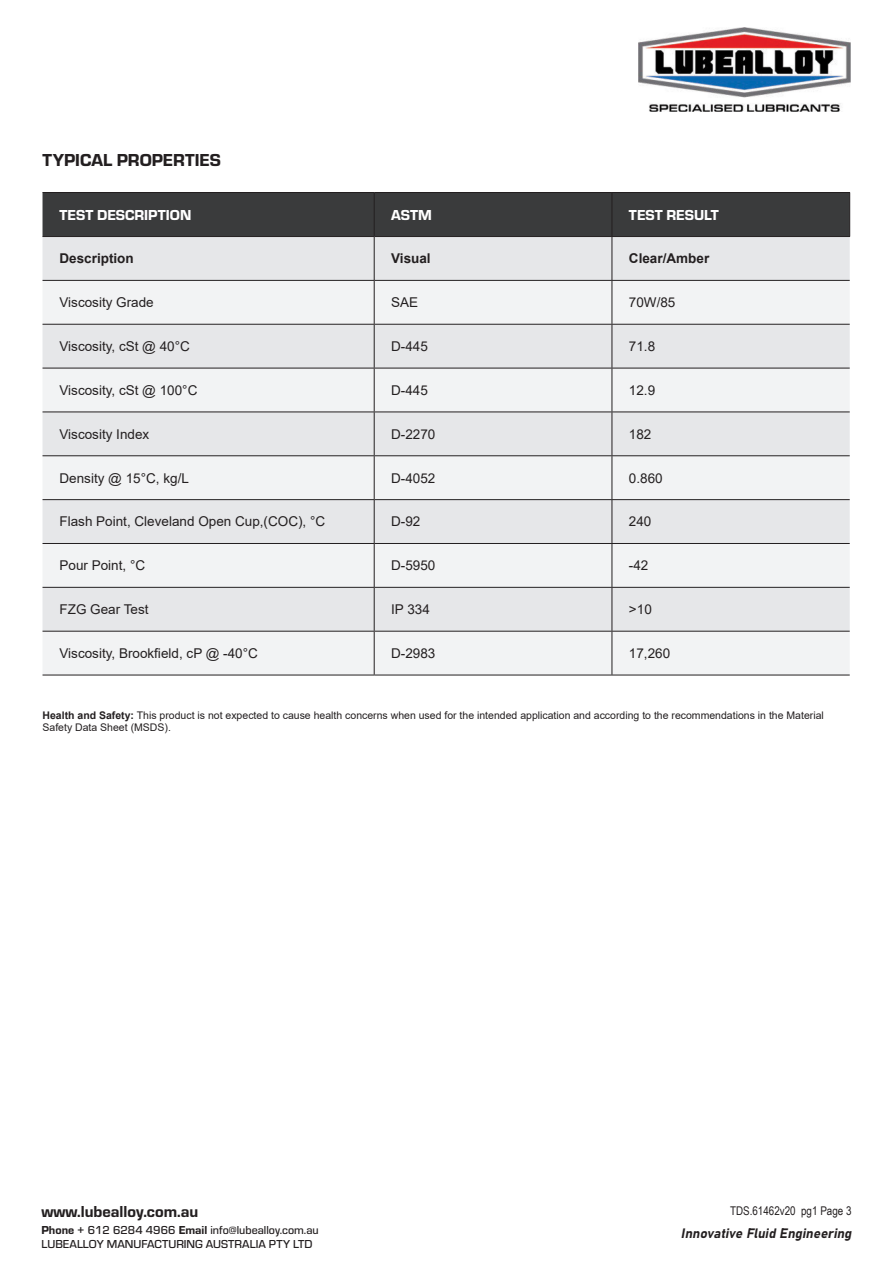
<style>
.page{position:relative;width:893px;height:1263px;background:#fff}
.page>*{position:absolute;margin:0;border:0;box-sizing:border-box;transform-origin:0 0}
.Sub_Header{font:18px "Eurostile Hea";color:#231f20}
.t1{font:16.5px "Eurostile Hea";color:#231f20}
.Body{font:15px "Eurostile Hea";color:#fff}
.Body-2{font:13.5px "Arial";color:#231f20}
.Body-3{font:700 13.5px "Arial";color:#231f20}
.t2{font:italic 13.5px "Bahnschrift";color:#231f20}
.t3{font:500 12px/14.4px "Eurostile";color:#231f20}
.t4{font:12px "Arial Narrow";color:#231f20}
.Body-4{font:10.5px/12.6px "Arial";color:#231f20}
.s1{font-weight:700}
.s2{font-family:"Eurostile Hea";font-weight:400}
</style>
<div class="page">
<img style="left:638px;top:28px;width:212px;height:83px">
<div style="left:43px;top:193px;width:806px;height:43px;background:#3a3b3c"></div>
<div style="left:43px;top:237px;width:807px;height:43px;background:#e6e7e9"></div>
<svg style="left:43px;top:281px;width:807px;height:394px;fill:#f2f3f4"></svg>
<hr style="left:374px;top:237px;width:1px;height:43px;background:#231f20">
<hr style="left:374px;top:281px;width:1px;height:43px;background:#231f20">
<hr style="left:374px;top:325px;width:1px;height:43px;background:#231f20">
<hr style="left:374px;top:368px;width:1px;height:44px;background:#231f20">
<hr style="left:374px;top:412px;width:1px;height:43px;background:#231f20">
<hr style="left:374px;top:456px;width:1px;height:43px;background:#231f20">
<hr style="left:374px;top:500px;width:1px;height:43px;background:#231f20">
<hr style="left:374px;top:544px;width:1px;height:43px;background:#231f20">
<hr style="left:374px;top:588px;width:1px;height:43px;background:#231f20">
<hr style="left:374px;top:631px;width:1px;height:44px;background:#231f20">
<hr style="left:43px;top:192px;width:331px;height:1px;background:#231f20">
<hr style="left:374px;top:192px;width:238px;height:1px;background:#231f20">
<hr style="left:612px;top:192px;width:238px;height:1px;background:#231f20">
<hr style="left:612px;top:588px;width:1px;height:43px;background:#231f20">
<hr style="left:612px;top:500px;width:1px;height:43px;background:#231f20">
<hr style="left:612px;top:412px;width:1px;height:43px;background:#231f20">
<hr style="left:612px;top:325px;width:1px;height:43px;background:#231f20">
<hr style="left:612px;top:237px;width:1px;height:43px;background:#231f20">
<hr style="left:612px;top:236px;width:238px;height:1px;background:#231f20">
<hr style="left:612px;top:281px;width:1px;height:43px;background:#231f20">
<hr style="left:612px;top:280px;width:238px;height:1px;background:#231f20">
<hr style="left:612px;top:324px;width:238px;height:1px;background:#231f20">
<hr style="left:612px;top:368px;width:1px;height:44px;background:#231f20">
<hr style="left:612px;top:368px;width:238px;height:1px;background:#231f20">
<hr style="left:612px;top:412px;width:238px;height:1px;background:#231f20">
<hr style="left:612px;top:456px;width:1px;height:43px;background:#231f20">
<hr style="left:612px;top:455px;width:238px;height:1px;background:#231f20">
<hr style="left:612px;top:499px;width:238px;height:1px;background:#231f20">
<hr style="left:612px;top:544px;width:1px;height:43px;background:#231f20">
<hr style="left:612px;top:543px;width:238px;height:1px;background:#231f20">
<hr style="left:612px;top:587px;width:238px;height:1px;background:#231f20">
<hr style="left:612px;top:631px;width:1px;height:44px;background:#231f20">
<hr style="left:612px;top:631px;width:238px;height:1px;background:#231f20">
<hr style="left:612px;top:675px;width:238px;height:1px;background:#231f20">
<hr style="left:374px;top:193px;width:1px;height:43px;background:#231f20">
<hr style="left:612px;top:193px;width:1px;height:43px;background:#231f20">
<hr style="left:849px;top:193px;width:1px;height:43px;background:#231f20">
<hr style="left:43px;top:236px;width:331px;height:1px;background:#231f20">
<hr style="left:374px;top:236px;width:238px;height:1px;background:#231f20">
<hr style="left:43px;top:280px;width:331px;height:1px;background:#231f20">
<hr style="left:374px;top:280px;width:238px;height:1px;background:#231f20">
<hr style="left:43px;top:324px;width:331px;height:1px;background:#231f20">
<hr style="left:374px;top:324px;width:238px;height:1px;background:#231f20">
<hr style="left:43px;top:368px;width:331px;height:1px;background:#231f20">
<hr style="left:374px;top:368px;width:238px;height:1px;background:#231f20">
<hr style="left:43px;top:412px;width:331px;height:1px;background:#231f20">
<hr style="left:374px;top:412px;width:238px;height:1px;background:#231f20">
<hr style="left:43px;top:455px;width:331px;height:1px;background:#231f20">
<hr style="left:374px;top:455px;width:238px;height:1px;background:#231f20">
<hr style="left:43px;top:499px;width:331px;height:1px;background:#231f20">
<hr style="left:374px;top:499px;width:238px;height:1px;background:#231f20">
<hr style="left:43px;top:543px;width:331px;height:1px;background:#231f20">
<hr style="left:374px;top:543px;width:238px;height:1px;background:#231f20">
<hr style="left:43px;top:587px;width:331px;height:1px;background:#231f20">
<hr style="left:374px;top:587px;width:238px;height:1px;background:#231f20">
<hr style="left:43px;top:631px;width:331px;height:1px;background:#231f20">
<hr style="left:374px;top:631px;width:238px;height:1px;background:#231f20">
<hr style="left:43px;top:675px;width:331px;height:1px;background:#231f20">
<hr style="left:374px;top:675px;width:238px;height:1px;background:#231f20">
<p class="Sub_Header" style="left:43px;top:148px;width:180px">TYPICAL PROPERTIES</p>
<p class="Body" style="left:60px;top:204px;width:133px">TEST DESCRIPTION</p>
<p class="Body" style="left:391px;top:204px;width:42px">ASTM</p>
<p class="Body" style="left:629px;top:204px;width:92px">TEST RESULT</p>
<p class="Body-3" style="left:60px;top:249px;width:76px">Description</p>
<p class="Body-3" style="left:391px;top:249px;width:41px">Visual</p>
<p class="Body-3" style="left:629px;top:249px;width:82px">Clear/Amber</p>
<p class="Body-2" style="left:60px;top:293px;width:96px">Viscosity Grade</p>
<p class="Body-2" style="left:391px;top:293px;width:29px">SAE</p>
<p class="Body-2" style="left:629px;top:293px;width:48px">70W/85</p>
<p class="Body-2" style="left:60px;top:337px;width:132px">Viscosity, cSt @ 40°C</p>
<p class="Body-2" style="left:391px;top:337px;width:38px">D-445</p>
<p class="Body-2" style="left:629px;top:337px;width:28px">71.8</p>
<p class="Body-2" style="left:60px;top:381px;width:139px">Viscosity, cSt @ 100°C</p>
<p class="Body-2" style="left:391px;top:381px;width:38px">D-445</p>
<p class="Body-2" style="left:629px;top:381px;width:28px">12.9</p>
<p class="Body-2" style="left:60px;top:425px;width:91px">Viscosity Index</p>
<p class="Body-2" style="left:391px;top:425px;width:46px">D-2270</p>
<p class="Body-2" style="left:629px;top:425px;width:24px">182</p>
<p class="Body-2" style="left:60px;top:469px;width:131px">Density @ 15°C, kg/L</p>
<p class="Body-2" style="left:391px;top:469px;width:46px">D-4052</p>
<p class="Body-2" style="left:629px;top:469px;width:35px">0.860</p>
<p class="Body-2" style="left:60px;top:512px;width:267px">Flash Point, Cleveland Open Cup,(COC), °C</p>
<p class="Body-2" style="left:391px;top:512px;width:31px">D-92</p>
<p class="Body-2" style="left:629px;top:512px;width:24px">240</p>
<p class="Body-2" style="left:60px;top:556px;width:87px">Pour Point, °C</p>
<p class="Body-2" style="left:391px;top:556px;width:46px">D-5950</p>
<p class="Body-2" style="left:629px;top:556px;width:21px">-42</p>
<p class="Body-2" style="left:60px;top:600px;width:91px">FZG Gear Test</p>
<p class="Body-2" style="left:391px;top:600px;width:40px">IP 334</p>
<p class="Body-2" style="left:629px;top:600px;width:24px">&gt;10</p>
<p class="Body-2" style="left:60px;top:644px;width:200px">Viscosity, Brookfield, cP @ -40°C</p>
<p class="Body-2" style="left:391px;top:644px;width:46px">D-2983</p>
<p class="Body-2" style="left:629px;top:644px;width:43px">17,260</p>
<p class="Body-4" style="left:43px;top:709px;width:783px"><span class="s1">Health and Safety:</span> This product is not expected to cause health concerns when used for the intended application and according to the recommendations in the Material<br>Safety Data Sheet (MSDS).</p>
<p class="t1" style="left:41px;top:1200px;width:158px">www.lubealloy.com.au</p>
<p class="t3" style="left:41px;top:1222px;width:279px"><span class="s2">Phone</span> + 612 6284 4966 <span class="s2">Email</span> info@lubealloy.com.au<br>LUBEALLOY MANUFACTURING AUSTRALIA PTY LTD</p>
<p class="t4" style="left:730px;top:1202px;width:123px">TDS.61462v20 pg1 Page 3</p>
<p class="t2" style="left:681px;top:1223px;width:175px">Innovative Fluid Engineering</p>
</div>
